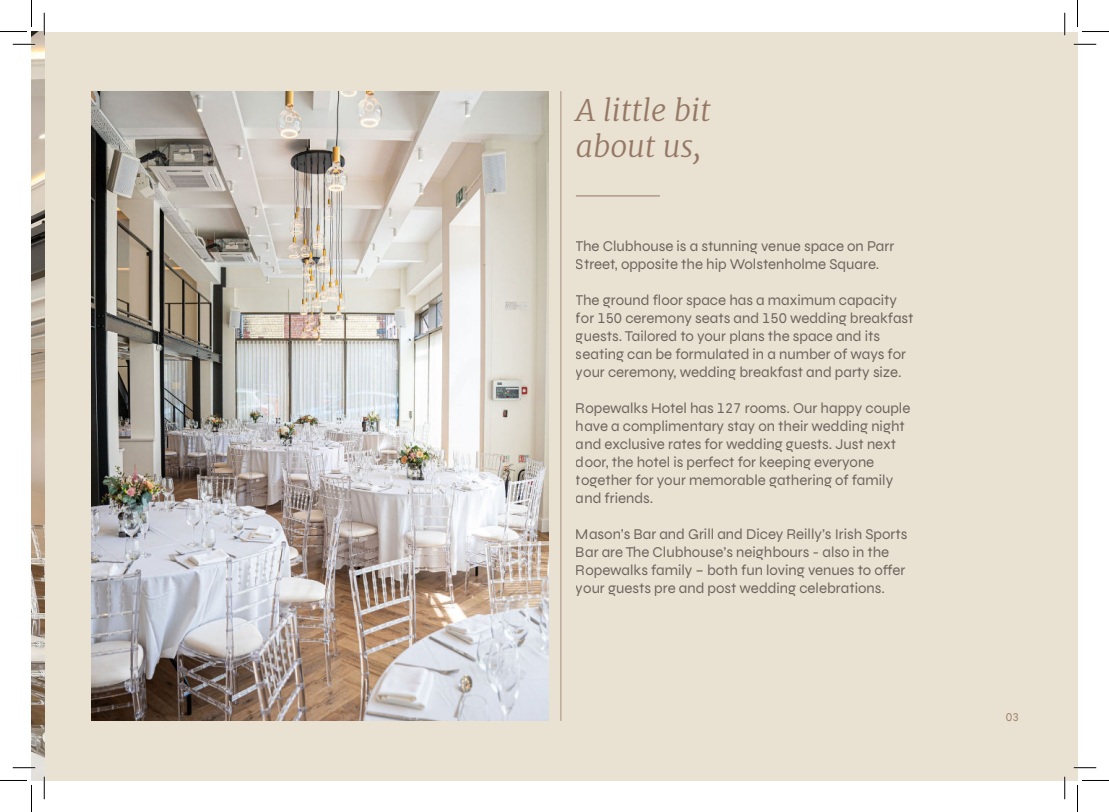
<style>
.page{position:relative;width:1109px;height:812px;background:#fff}
.page>*{position:absolute;margin:0;border:0;box-sizing:border-box;transform-origin:0 0}
.t1{font:italic 300 30px/36px "Merriweather";color:#957764}
.t2{font:15px/18px "Syne";color:#1a110f}
.t3{font:12px "Syne";color:#a18069}
</style>
<div class="page">
<div style="left:32px;top:32px;width:1045px;height:748px;background:#e9e1d2"></div>
<hr style="left:561px;top:91px;width:1px;height:629px;background:#a88f80">
<img style="left:91px;top:91px;width:457px;height:629px">
<hr style="left:576px;top:196px;width:84px;height:1px;background:#957764">
<img style="left:32px;top:32px;width:12px;height:742px">
<hr style="left:13px;top:43px;width:22px;height:2px;background:#fff">
<hr style="left:1074px;top:43px;width:22px;height:2px;background:#fff">
<hr style="left:13px;top:766px;width:22px;height:2px;background:#fff">
<hr style="left:1074px;top:766px;width:22px;height:2px;background:#fff">
<hr style="left:43px;top:13px;width:2px;height:22px;background:#fff">
<hr style="left:43px;top:776px;width:2px;height:23px;background:#fff">
<hr style="left:1064px;top:13px;width:2px;height:22px;background:#fff">
<hr style="left:1064px;top:776px;width:2px;height:23px;background:#fff">
<svg style="left:13px;top:44px;width:22px;height:1px"></svg>
<svg style="left:1074px;top:44px;width:22px;height:1px"></svg>
<svg style="left:13px;top:767px;width:22px;height:1px"></svg>
<svg style="left:1074px;top:767px;width:22px;height:1px"></svg>
<svg style="left:44px;top:13px;width:1px;height:22px"></svg>
<svg style="left:44px;top:776px;width:1px;height:23px"></svg>
<svg style="left:1064px;top:13px;width:1px;height:22px"></svg>
<svg style="left:1064px;top:776px;width:1px;height:23px"></svg>
<svg style="left:0;top:0;width:32px;height:32px"></svg>
<svg style="left:0;top:780px;width:32px;height:31px"></svg>
<svg style="left:1077px;top:0;width:32px;height:32px"></svg>
<svg style="left:1077px;top:780px;width:32px;height:31px"></svg>
<h1 class="t1" style="left:576px;top:94px;width:137px">A little bit about us,</h1>
<p class="t2" style="left:576px;top:238px;width:320px">The Clubhouse is a stunning venue space on Parr<br>Street, opposite the hip Wolstenholme Square.</p>
<p class="t2" style="left:576px;top:292px;width:339px">The ground floor space has a maximum capacity for 150 ceremony seats and 150 wedding breakfast guests. Tailored to your plans the space and its seating can be formulated in a number of ways for your ceremony, wedding breakfast and party size.</p>
<p class="t2" style="left:576px;top:398px;width:336px">Ropewalks Hotel has 127 rooms. Our happy couple have a complimentary stay on their wedding night and exclusive rates for wedding guests. Just next door, the hotel is perfect for keeping everyone together for your memorable gathering of family and friends.</p>
<p class="t2" style="left:576px;top:526px;width:333px">Mason’s Bar and Grill and Dicey Reilly’s Irish Sports Bar are The Clubhouse’s neighbours - also in the Ropewalks family – both fun loving venues to offer your guests pre and post wedding celebrations.</p>
<p class="t3" style="left:1006px;top:709px;width:15px">03</p>
</div>
